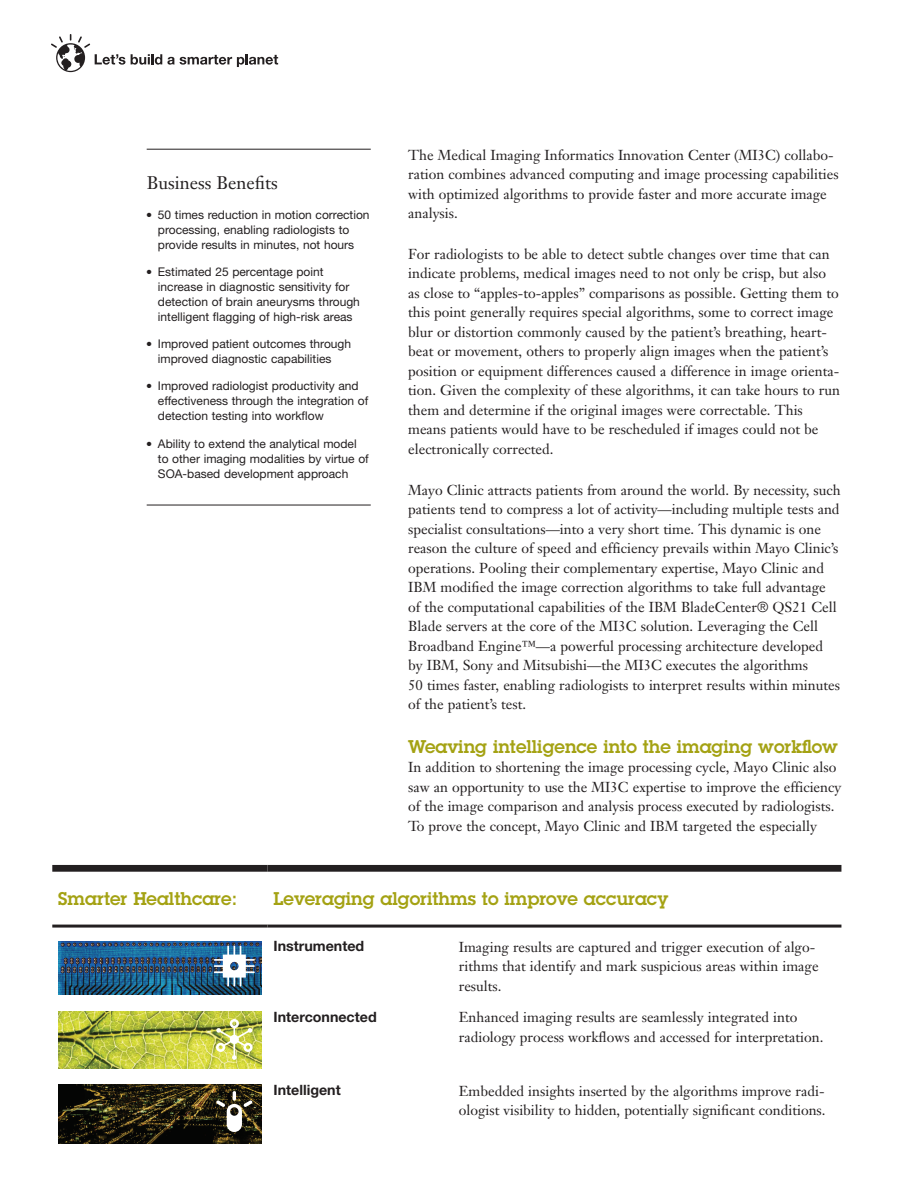
<style>
.page{position:relative;width:918px;height:1188px;background:#fff}
.page>*{position:absolute;margin:0;border:0;box-sizing:border-box;transform-origin:0 0}
.t1{font:600 18px "Lubalin Graph Std";color:#a4a213}
.t2{font:18px "Janson Text";color:#231f20}
.t3{font:14.25px/19.5px "Janson Text";color:#231f20}
.t4{font:700 14.25px "Helvetica Neue";color:#231f20}
.t5{font:12px/15px "Helvetica Neue";color:#231f20}
.s1{font-family:"Helvetica Neue";font-weight:300}
</style>
<div class="page">
<svg style="left:131px;top:54px;width:147px;height:13px"></svg>
<svg style="left:51px;top:34px;width:74px;height:38px"></svg>
<img style="left:59px;top:941px;width:202px;height:53px">
<svg style="left:214px;top:946px;width:41px;height:41px"></svg>
<img style="left:59px;top:1011px;width:202px;height:58px">
<svg style="left:216px;top:1019px;width:37px;height:41px"></svg>
<img style="left:59px;top:1085px;width:202px;height:58px">
<svg style="left:216px;top:1091px;width:37px;height:41px"></svg>
<div style="left:52px;top:865px;width:216px;height:7px;background:#231f20"></div>
<hr style="left:52px;top:925px;width:216px;height:3px;background:#231f20">
<div style="left:268px;top:865px;width:573px;height:7px;background:#231f20"></div>
<hr style="left:268px;top:925px;width:573px;height:3px;background:#231f20">
<hr style="left:147px;top:149px;width:224px;height:1px;background:#231f20">
<hr style="left:147px;top:505px;width:224px;height:1px;background:#231f20">
<p class="t2" style="left:147px;top:176px;width:133px">Business Benefits</p>
<p class="t5" style="left:158px;top:208px;width:213px;text-indent:-11px">● 50 times reduction in motion correction processing, enabling radiologists to provide results in minutes, not hours</p>
<p class="t5" style="left:158px;top:265px;width:204px;text-indent:-11px">● Estimated 25 percentage point increase in diagnostic sensitivity for detection of brain aneurysms through intelligent flagging of high-risk areas</p>
<p class="t5" style="left:158px;top:337px;width:195px;text-indent:-11px">● Improved patient outcomes through improved diagnostic capabilities</p>
<p class="t5" style="left:158px;top:379px;width:212px;text-indent:-11px">● Improved radiologist productivity and effectiveness through the integration of detection testing into workflow</p>
<p class="t5" style="left:158px;top:437px;width:212px;text-indent:-11px">● Ability to extend the analytical model to other imaging modalities by virtue of<br>SOA-based development approach</p>
<p class="t3" style="left:408px;top:146px;width:432px">The Medical Imaging Informatics Innovation Center (MI3C) collabo&shy;ration combines advanced computing and image processing capabilities with optimized algorithms to provide faster and more accurate image analysis.</p>
<p class="t3" style="left:408px;top:246px;width:433px">For radiologists to be able to detect subtle changes over time that can indicate problems, medical images need to not only be crisp, but also as close to “apples-to-apples” comparisons as possible. Getting them to this point generally requires special algorithms, some to correct image blur or distortion commonly caused by the patient’s breathing, heart&shy;beat or movement, others to properly align images when the patient’s position or equipment differences caused a difference in image orienta&shy;tion. Given the complexity of these algorithms, it can take hours to run them and determine if the original images were correctable. This means patients would have to be rescheduled if images could not be electronically corrected.</p>
<p class="t3" style="left:408px;top:481px;width:434px">Mayo Clinic attracts patients from around the world. By necessity, such patients tend to compress a lot of activity—including multiple tests and specialist consultations—into a very short time. This dynamic is one reason the culture of speed and efficiency prevails within Mayo Clinic’s operations. Pooling their complementary expertise, Mayo Clinic and IBM modified the image correction algorithms to take full advantage of the computational capabilities of the IBM BladeCenter<span class="s1">®</span> QS21 Cell Blade servers at the core of the MI3C solution. Leveraging the Cell Broadband Engine™—a powerful processing architecture developed by IBM, Sony and Mitsubishi—the MI3C executes the algorithms<br>50 times faster, enabling radiologists to interpret results within minutes of the patient’s test.</p>
<p class="t1" style="left:408px;top:740px;width:431px">Weaving intelligence into the imaging workflow</p>
<p class="t3" style="left:408px;top:759px;width:435px">In addition to shortening the image processing cycle, Mayo Clinic also saw an opportunity to use the MI3C expertise to improve the efficiency of the image comparison and analysis process executed by radiologists.<br>To prove the concept, Mayo Clinic and IBM targeted the especially</p>
<p class="t1" style="left:58px;top:892px;width:180px">Smarter Healthcare:</p>
<p class="t1" style="left:274px;top:892px;width:396px">Leveraging algorithms to improve accuracy</p>
<p class="t4" style="left:274px;top:941px;width:92px">Instrumented</p>
<p class="t3" style="left:459px;top:939px;width:361px">Imaging results are captured and trigger execution of algo&shy;rithms that identify and mark suspicious areas within image results.</p>
<p class="t4" style="left:274px;top:1011px;width:105px">Interconnected</p>
<p class="t3" style="left:459px;top:1009px;width:366px">Enhanced imaging results are seamlessly integrated into radiology process workflows and accessed for interpretation.</p>
<p class="t4" style="left:274px;top:1085px;width:69px">Intelligent</p>
<p class="t3" style="left:459px;top:1082px;width:368px">Embedded insights inserted by the algorithms improve radi&shy;ologist visibility to hidden, potentially significant conditions.</p>
</div>
